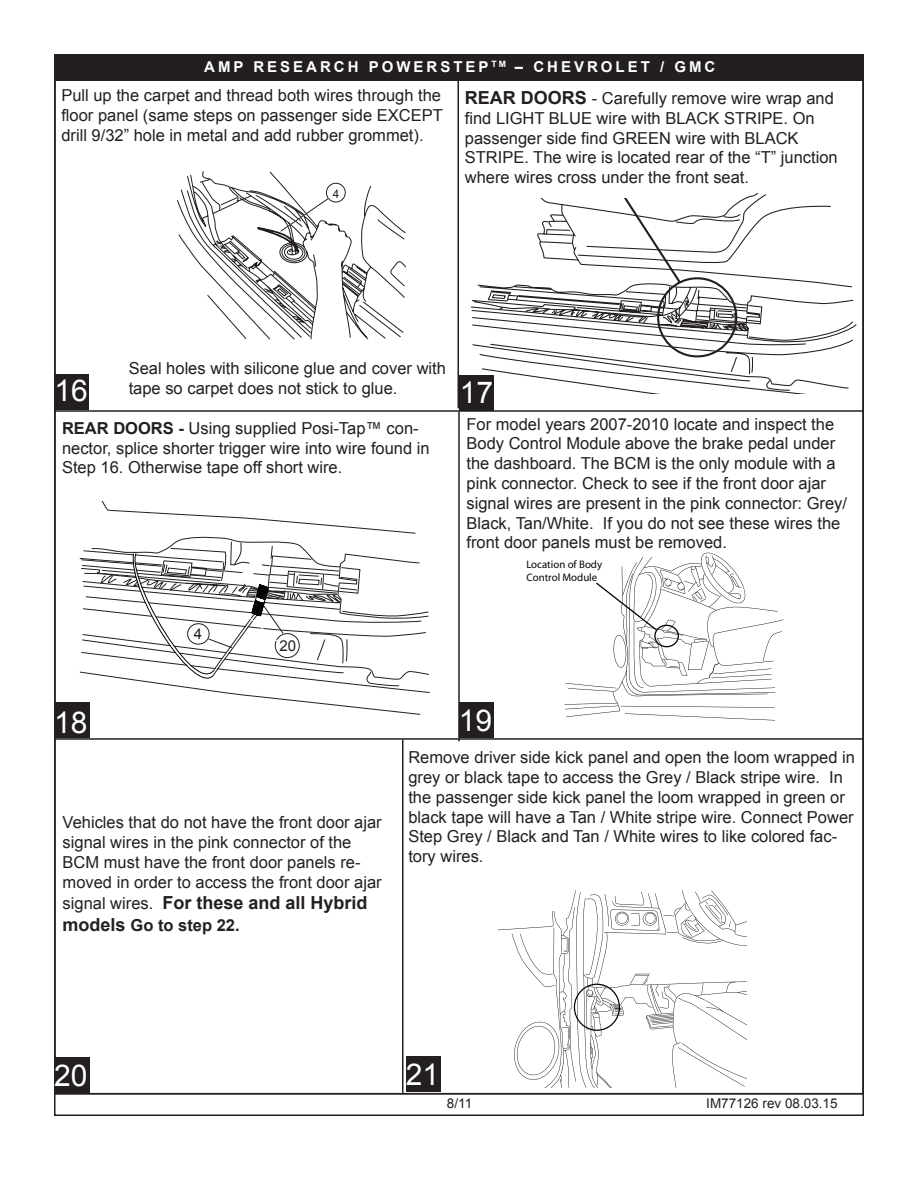
<style>
.page{position:relative;width:918px;height:1188px;background:#fff}
.page>*{position:absolute;margin:0;border:0;box-sizing:border-box;transform-origin:0 0}
.t1{font:30px "Arial";color:#fff}
.t2{font:700 18px "Arial";color:#231f20}
.t3{font:16.5px/19.8px "Arial";color:#231f20}
.t4{font:700 16.5px "Arial";color:#231f20}
.t5{font:700 15px "Arial";letter-spacing:.2em;color:#fff}
.t6{font:15px "Arial";color:#231f20}
.t7{font:13.5px "Arial";color:#231f20}
.t8{font:11.7px "Arial";color:#231f20}
.t9{font:10.95px/13px "Myriad";color:#040503}
.s1{font-weight:700;font-size:18px}
.s2{font-weight:700}
.s3{font-weight:400;font-size:16.5px}
.s4{font-size:18px}
</style>
<div class="page">
<div style="left:54px;top:55px;width:809px;height:26px;background:#231f20"></div>
<hr style="left:458px;top:412px;width:2px;height:329px;background:#231f20">
<hr style="left:458px;top:78px;width:1px;height:330px;background:#231f20">
<hr style="left:54px;top:410px;width:810px;height:2px;background:#231f20">
<hr style="left:54px;top:738px;width:810px;height:2px;background:#231f20">
<hr style="left:402px;top:740px;width:2px;height:353px;background:#231f20">
<div style="left:56px;top:702px;width:34px;height:36px;background:#231f20"></div>
<div style="left:459px;top:375px;width:35px;height:36px;background:#231f20"></div>
<div style="left:55px;top:374px;width:34px;height:36px;background:#231f20"></div>
<div style="left:459px;top:702px;width:35px;height:36px;background:#231f20"></div>
<div style="left:56px;top:1058px;width:34px;height:36px;background:#231f20"></div>
<div style="left:406px;top:1056px;width:35px;height:36px;background:#231f20"></div>
<svg style="left:177px;top:171px;width:229px;height:168px"></svg>
<svg style="left:482px;top:359px;width:367px;height:34px"></svg>
<svg style="left:457px;top:194px;width:406px;height:165px"></svg>
<hr style="left:495px;top:194px;width:168px;height:4px;background:#fff">
<svg style="left:79px;top:501px;width:351px;height:214px"></svg>
<svg style="left:564px;top:552px;width:219px;height:168px"></svg>
<svg style="left:498px;top:890px;width:249px;height:197px"></svg>
<div style="left:574px;top:984px;width:46px;height:47px;border:1px solid #040503;border-radius:50%"></div>
<p class="t5" style="left:204px;top:57px;width:513px">AMP RESEARCH POWERSTEP <sup>TM</sup> – CHEVROLET / GMC</p>
<p class="t3" style="left:61px;top:86px;width:383px;text-align:justify">Pull up the carpet and thread both wires through the floor panel (same steps on passenger side EXCEPT drill 9/32” hole in metal and add rubber grommet).</p>
<p class="t8" style="left:333px;top:187px;width:8px">4</p>
<p class="t3" style="left:465px;top:88px;width:374px"><span class="s1">REAR DOORS</span> - Carefully remove wire wrap and find LIGHT BLUE wire with BLACK STRIPE. On passenger side find GREEN wire with BLACK STRIPE. The wire is located rear of the “T” junction where wires cross under the front seat.</p>
<p class="t3" style="left:129px;top:359px;width:319px">Seal holes with silicone glue and cover with tape so carpet does not stick to glue.</p>
<h1 class="t1" style="left:63px;top:371px;width:9px">1</h1>
<h1 class="t1" style="left:460px;top:373px;width:35px">1 7</h1>
<h1 class="t1" style="left:55px;top:371px;width:35px">1 6</h1>
<p class="t3" style="left:62px;top:418px;width:369px"><span class="s2">REAR DOORS -</span> Using supplied Posi-Tap™ con&shy;nector, splice shorter trigger wire into wire found in<br>Step 1 6. Otherwise tape off short wire.</p>
<h1 class="t1" style="left:54px;top:703px;width:35px">1 8</h1>
<p class="t6" style="left:194px;top:624px;width:10px">4</p>
<p class="t6" style="left:280px;top:636px;width:18px">20</p>
<p class="t3" style="left:466px;top:414px;width:382px">For model years 2007-201 0 locate and inspect the Body Control Module above the brake pedal under the dashboard. The BCM is the only module with a pink connector. Check to see if the front door ajar signal wires are present in the pink connector: Grey/ Black, Tan/White. If you do not see these wires the front door panels must be removed.</p>
<p class="t9" style="left:526px;top:558px;width:77px">Location of Body<br>Control Module</p>
<h1 class="t1" style="left:459px;top:701px;width:35px">1 9</h1>
<p class="t3" style="left:63px;top:813px;width:321px">Vehicles that do not have the front door ajar signal wires in the pink connector of the BCM must have the front door panels re&shy;moved in order to access the front door ajar</p>
<p class="t2" style="left:63px;top:891px;width:307px"><span class="s3">signal wires.</span> For these and all Hybrid</p>
<p class="t4" style="left:63px;top:914px;width:179px"><span class="s4">models</span> Go to step 22.</p>
<p class="t3" style="left:408px;top:748px;width:448px">Remove driver side kick panel and open the loom wrapped in grey or black tape to access the Grey / Black stripe wire. In the passenger side kick panel the loom wrapped in green or black tape will have a Tan / White stripe wire. Connect Power Step Grey / Black and Tan / White wires to like colored fac&shy;tory wires.</p>
<h1 class="t1" style="left:63px;top:1054px;width:18px">5</h1>
<h1 class="t1" style="left:54px;top:1056px;width:35px">20</h1>
<h1 class="t1" style="left:406px;top:1055px;width:26px">21</h1>
<p class="t7" style="left:455px;top:1095px;width:10px">/11</p>
<p class="t7" style="left:706px;top:1095px;width:133px">IM771 26 rev 08.03.1 5</p>
</div>
